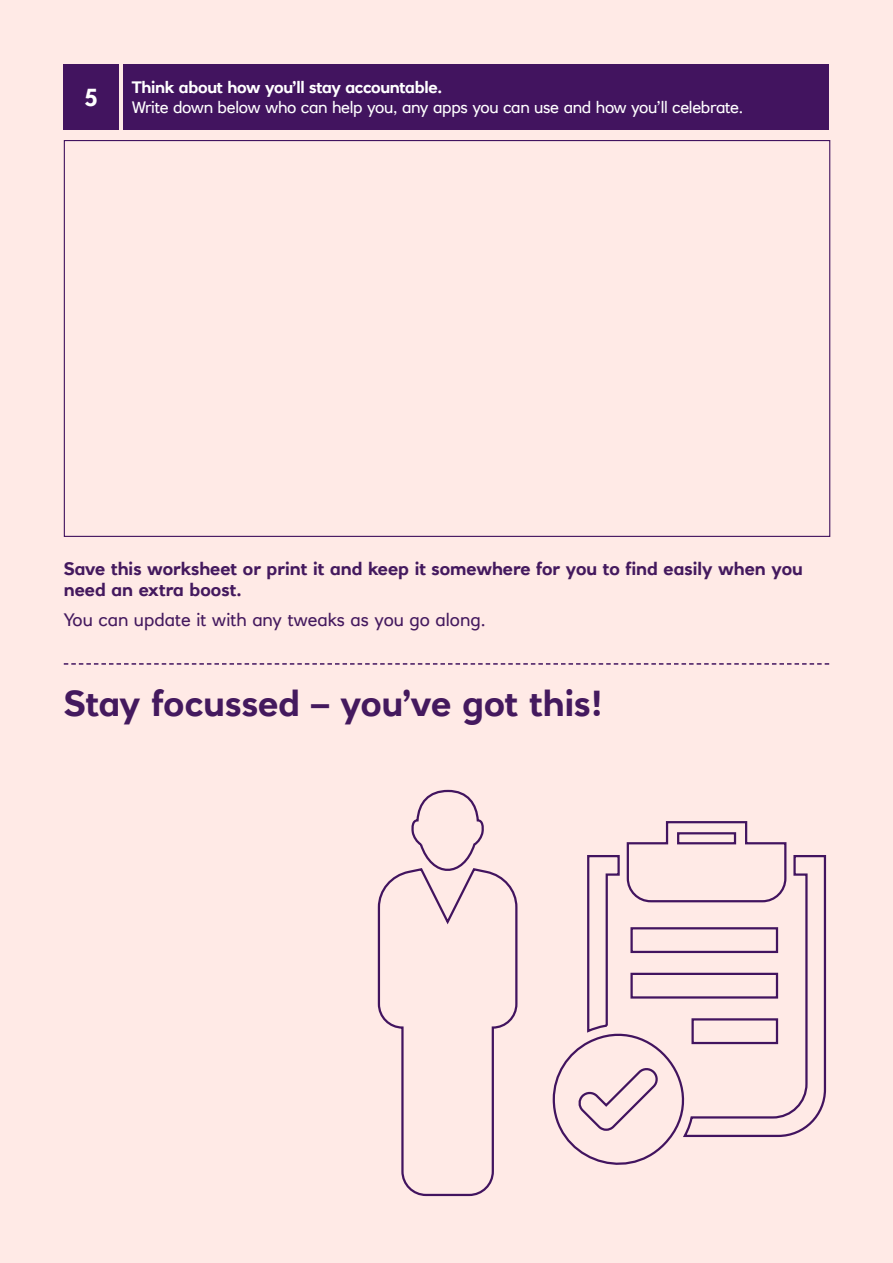
<style>
.page{position:relative;width:893px;height:1263px;background:#ffeae6}
.page>*{position:absolute;margin:0;border:0;box-sizing:border-box;transform-origin:0 0}
.t1{font:700 36px "RN House Sans";color:#44195e}
.t2{font:700 24px "RN House Sans";color:#fff}
.t3{font:700 18px/21.6px "RN House Sans";color:#44195e}
.t4{font:18px "RN House Sans";color:#44195e}
.t5{font:16.5px "RN House Sans";letter-spacing:-.02em;color:#fff}
.t6{font:700 16.5px "RN House Sans";letter-spacing:-.02em;color:#fff}
</style>
<div class="page">
<svg style="left:64px;top:663px;width:765px;height:2px"></svg>
<div style="left:123px;top:64px;width:706px;height:66px;background:#42145f"></div>
<div style="left:64px;top:64px;width:55px;height:66px;background:#42145f"></div>
<svg style="left:411px;top:789px;width:73px;height:78px"></svg>
<svg style="left:377px;top:867px;width:141px;height:330px"></svg>
<svg style="left:552px;top:821px;width:275px;height:344px"></svg>
<h2 class="t2" style="left:85px;top:82px;width:15px">5</h2>
<p class="t6" style="left:132px;top:77px;width:312px">Think about how you’ll stay accountable.</p>
<p class="t5" style="left:132px;top:97px;width:613px">Write down below who can help you, any apps you can use and how you’ll celebrate.</p>
<p class="t3" style="left:64px;top:557px;width:741px">Save this worksheet or print it and keep it somewhere for you to find easily when you need an extra boost.</p>
<p class="t4" style="left:64px;top:609px;width:423px">You can update it with any tweaks as you go along.</p>
<h1 class="t1" style="left:64px;top:681px;width:541px">Stay focussed – you’ve got this!</h1>
</div>
